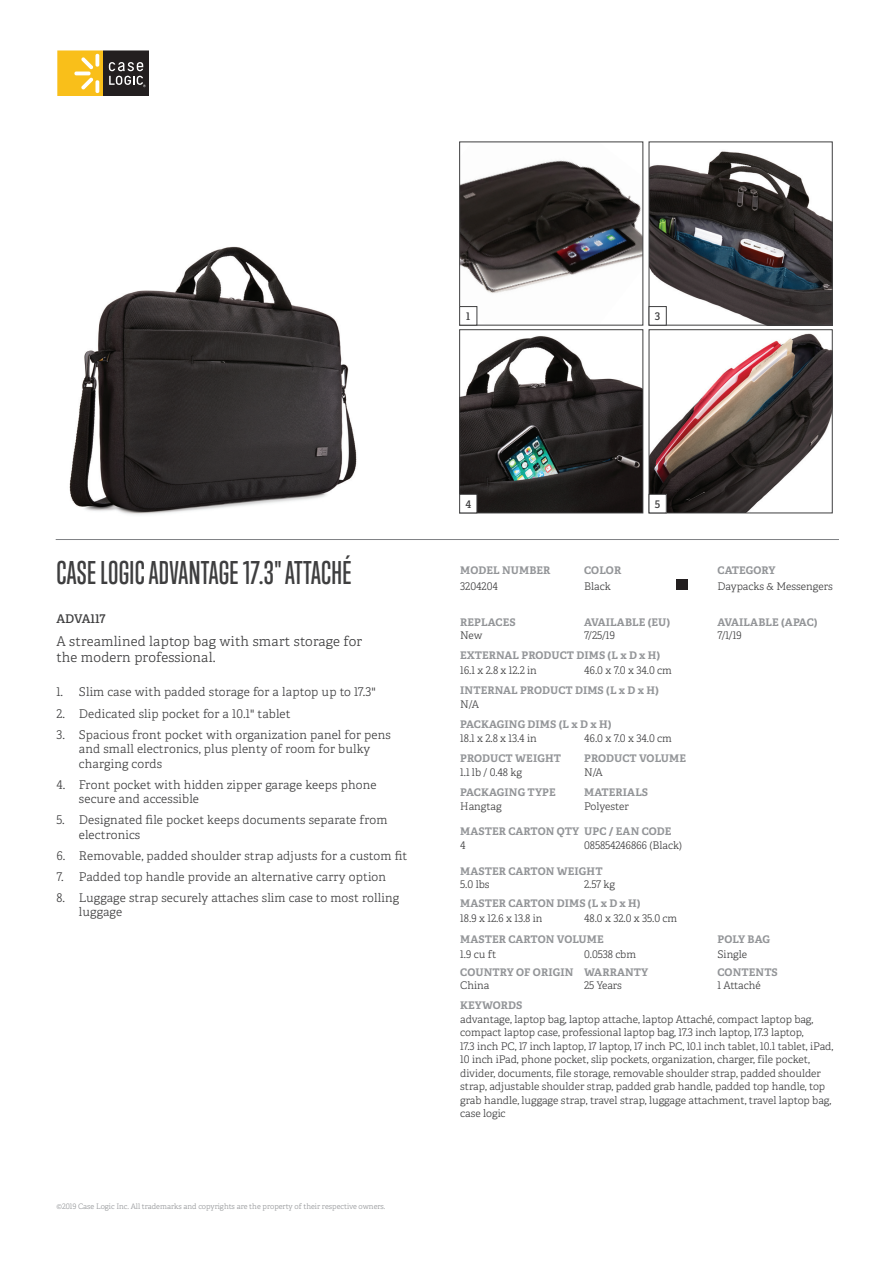
<style>
.page{position:relative;width:893px;height:1263px;background:#fff}
.page>*{position:absolute;margin:0;border:0;box-sizing:border-box;transform-origin:0 0}
.t1{font:500 30px "Trump Gothic Pro";letter-spacing:.01em;color:#3e3e3f}
.t2{font:13.5px/16.2px "Adelle PE Lt";letter-spacing:.015em;color:#3e3e3f}
.t3{font:12px/14.4px "Adelle PE Lt";letter-spacing:.015em;color:#3e3e3f}
.t4{font:12px "Adelle PE Sb";letter-spacing:-.005em;color:#3e3e3f}
.t5{font:10.5px/13.5px "Adelle PE Lt";color:#3e3e3f}
.t6{font:700 10.5px "Adelle PE";letter-spacing:.01em;color:#939598}
.t7{font:10.5px "Adelle PE Sb";color:#3e3e3f}
.t8{font:7.5px "Adelle PE Lt";color:#939598}
</style>
<div class="page">
<svg style="left:57px;top:50px;width:92px;height:46px;background:#9c813b"></svg>
<hr style="left:56px;top:539px;width:783px;height:1px;background:#808285">
<div style="left:676px;top:579px;width:11px;height:11px;background:#231f20"></div>
<img style="left:69px;top:246px;width:288px;height:269px">
<img style="left:461px;top:160px;width:180px;height:163px">
<div style="left:459px;top:142px;width:184px;height:183px;border:1px solid #3e3e3f"></div>
<img style="left:651px;top:151px;width:179px;height:172px">
<div style="left:649px;top:142px;width:183px;height:183px;border:1px solid #3e3e3f"></div>
<img style="left:461px;top:336px;width:180px;height:175px">
<div style="left:459px;top:329px;width:184px;height:184px;border:1px solid #3e3e3f"></div>
<img style="left:651px;top:333px;width:179px;height:178px">
<div style="left:649px;top:329px;width:183px;height:184px;border:1px solid #3e3e3f"></div>
<div style="left:460px;top:307px;width:17px;height:18px;background:#fff"></div>
<div style="left:459px;top:306px;width:18px;height:19px;border:1px solid #3e3e3f"></div>
<div style="left:649px;top:307px;width:17px;height:18px;background:#fff"></div>
<div style="left:460px;top:494px;width:17px;height:19px;background:#fff"></div>
<div style="left:459px;top:494px;width:18px;height:19px;border:1px solid #3e3e3f"></div>
<div style="left:649px;top:494px;width:17px;height:19px;background:#fff"></div>
<p class="t7" style="left:466px;top:308px;width:5px">1</p>
<p class="t7" style="left:655px;top:308px;width:7px">3</p>
<h1 class="t1" style="left:56px;top:555px;width:297px">CASE LOGIC ADVANTAGE 17.3" ATTACHÉ</h1>
<p class="t4" style="left:56px;top:609px;width:51px">ADVA117</p>
<p class="t2" style="left:56px;top:632px;width:307px">A streamlined laptop bag with smart storage for the modern professional.</p>
<p class="t3" style="left:56px;top:685px;width:321px">1. Slim case with padded storage for a laptop up to 17.3"</p>
<p class="t3" style="left:56px;top:706px;width:236px">2. Dedicated slip pocket for a 10.1" tablet</p>
<p class="t3" style="left:79px;top:727px;width:314px;text-indent:-22px">3. Spacious front pocket with organization panel for pens and small electronics, plus plenty of room for bulky charging cords</p>
<p class="t3" style="left:79px;top:777px;width:299px;text-indent:-22px">4. Front pocket with hidden zipper garage keeps phone secure and accessible</p>
<p class="t3" style="left:79px;top:812px;width:310px;text-indent:-22px">5. Designated file pocket keeps documents separate from electronics</p>
<p class="t3" style="left:56px;top:848px;width:352px">6. Removable, padded shoulder strap adjusts for a custom fit</p>
<p class="t3" style="left:56px;top:869px;width:331px">7. Padded top handle provide an alternative carry option</p>
<p class="t3" style="left:79px;top:890px;width:322px;text-indent:-22px">8. Luggage strap securely attaches slim case to most rolling luggage</p>
<p class="t8" style="left:56px;top:1201px;width:331px">©2019 Case Logic Inc. All trademarks and copyrights are the property of their respective owners.</p>
<p class="t7" style="left:465px;top:496px;width:7px">4</p>
<p class="t7" style="left:655px;top:496px;width:7px">5</p>
<p class="t6" style="left:460px;top:563px;width:92px">MODEL NUMBER</p>
<p class="t6" style="left:584px;top:563px;width:39px">COLOR</p>
<p class="t6" style="left:717px;top:563px;width:60px">CATEGORY</p>
<p class="t5" style="left:460px;top:579px;width:39px">3204204</p>
<p class="t5" style="left:584px;top:579px;width:28px">Black</p>
<p class="t5" style="left:717px;top:579px;width:117px">Daypacks &amp; Messengers</p>
<p class="t6" style="left:460px;top:615px;width:57px">REPLACES</p>
<p class="t6" style="left:584px;top:615px;width:87px">AVAILABLE (EU)</p>
<p class="t6" style="left:717px;top:615px;width:102px">AVAILABLE (APAC)</p>
<p class="t5" style="left:460px;top:628px;width:24px">New</p>
<p class="t5" style="left:584px;top:628px;width:32px">7/25/19</p>
<p class="t5" style="left:717px;top:628px;width:26px">7/1/19</p>
<p class="t6" style="left:460px;top:648px;width:202px">EXTERNAL PRODUCT DIMS (L x D x H)</p>
<p class="t5" style="left:460px;top:663px;width:78px">16.1 x 2.8 x 12.2 in</p>
<p class="t5" style="left:584px;top:663px;width:89px">46.0 x 7.0 x 34.0 cm</p>
<p class="t6" style="left:460px;top:683px;width:200px">INTERNAL PRODUCT DIMS (L x D x H)</p>
<p class="t5" style="left:460px;top:697px;width:20px">N/A</p>
<p class="t6" style="left:460px;top:716px;width:153px">PACKAGING DIMS (L x D x H)</p>
<p class="t5" style="left:460px;top:731px;width:78px">18.1 x 2.8 x 13.4 in</p>
<p class="t5" style="left:584px;top:731px;width:89px">46.0 x 7.0 x 34.0 cm</p>
<p class="t6" style="left:460px;top:750px;width:102px">PRODUCT WEIGHT</p>
<p class="t6" style="left:584px;top:750px;width:103px">PRODUCT VOLUME</p>
<p class="t5" style="left:460px;top:765px;width:63px">1.1 lb / 0.48 kg</p>
<p class="t5" style="left:584px;top:765px;width:20px">N/A</p>
<p class="t6" style="left:460px;top:785px;width:97px">PACKAGING TYPE</p>
<p class="t6" style="left:584px;top:785px;width:66px">MATERIALS</p>
<p class="t5" style="left:460px;top:799px;width:43px">Hangtag</p>
<p class="t5" style="left:584px;top:799px;width:46px">Polyester</p>
<p class="t6" style="left:460px;top:824px;width:213px">MASTER CARTON QTY UPC / EAN CODE</p>
<p class="t5" style="left:460px;top:838px;width:7px">4</p>
<p class="t5" style="left:584px;top:838px;width:99px">085854246866 (Black)</p>
<p class="t6" style="left:460px;top:863px;width:144px">MASTER CARTON WEIGHT</p>
<p class="t5" style="left:460px;top:877px;width:31px">5.0 lbs</p>
<p class="t5" style="left:584px;top:877px;width:33px">2.57 kg</p>
<p class="t6" style="left:460px;top:896px;width:182px">MASTER CARTON DIMS (L x D x H)</p>
<p class="t5" style="left:460px;top:911px;width:84px">18.9 x 12.6 x 13.8 in</p>
<p class="t5" style="left:584px;top:911px;width:95px">48.0 x 32.0 x 35.0 cm</p>
<p class="t6" style="left:460px;top:931px;width:145px">MASTER CARTON VOLUME</p>
<p class="t6" style="left:717px;top:931px;width:54px">POLY BAG</p>
<p class="t5" style="left:460px;top:947px;width:38px">1.9 cu ft</p>
<p class="t5" style="left:584px;top:947px;width:53px">0.0538 cbm</p>
<p class="t5" style="left:717px;top:947px;width:31px">Single</p>
<p class="t6" style="left:460px;top:964px;width:190px">COUNTRY OF ORIGIN WARRANTY</p>
<p class="t6" style="left:717px;top:964px;width:62px">CONTENTS</p>
<p class="t5" style="left:460px;top:978px;width:31px">China</p>
<p class="t5" style="left:584px;top:978px;width:39px">25 Years</p>
<p class="t5" style="left:717px;top:978px;width:45px">1 Attaché</p>
<p class="t6" style="left:460px;top:998px;width:64px">KEYWORDS</p>
<p class="t5" style="left:460px;top:1012px;width:375px">advantage, laptop bag, laptop attache, laptop Attaché, compact laptop bag, compact laptop case, professional laptop bag, 17.3 inch laptop, 17.3 laptop,<br>17.3 inch PC, 17 inch laptop, 17 laptop, 17 inch PC, 10.1 inch tablet, 10.1 tablet, iPad, 10 inch iPad, phone pocket, slip pockets, organization, charger, file pocket, divider, documents, file storage, removable shoulder strap, padded shoulder strap, adjustable shoulder strap, padded grab handle, padded top handle, top grab handle, luggage strap, travel strap, luggage attachment, travel laptop bag, case logic</p>
</div>
